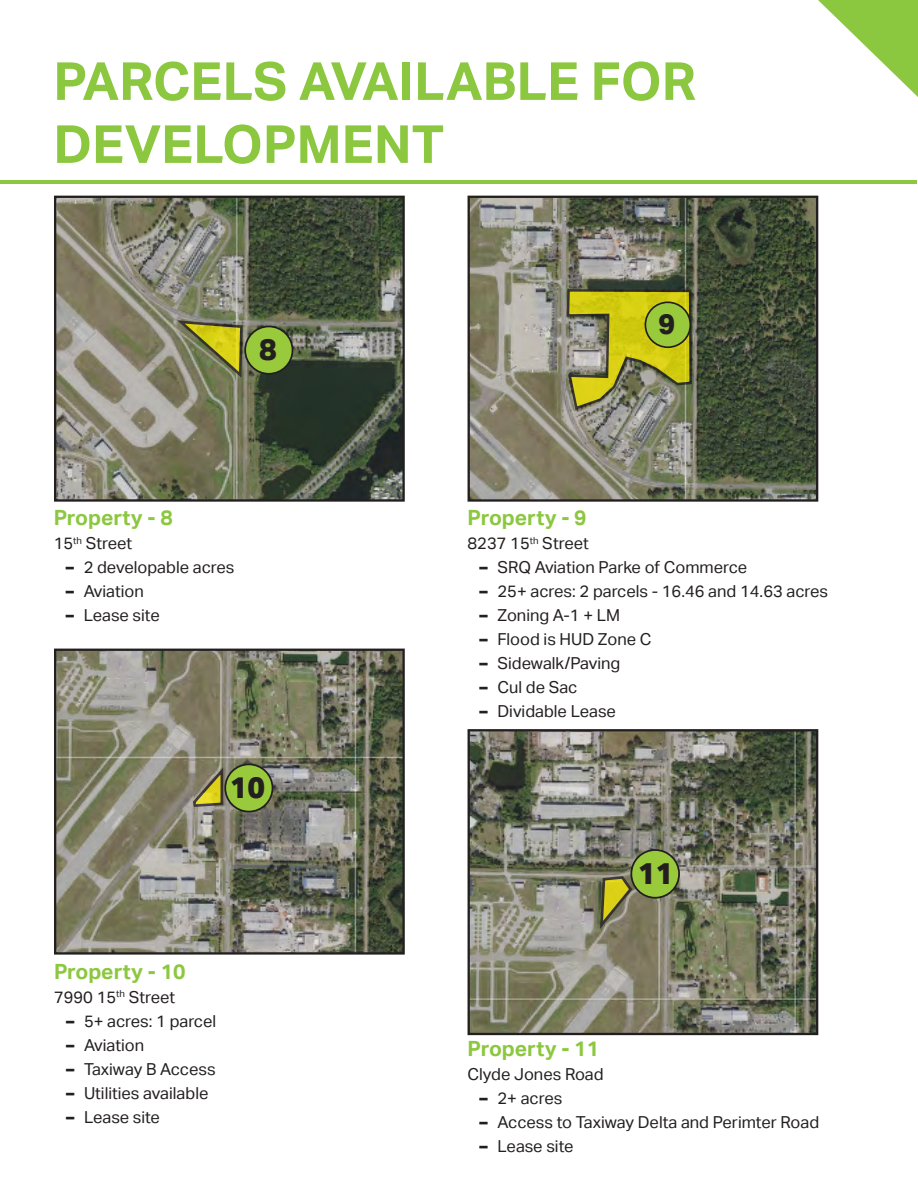
<style>
.page{position:relative;width:918px;height:1188px;background:#fff}
.page>*{position:absolute;margin:0;border:0;box-sizing:border-box;transform-origin:0 0}
.t1{font:700 52.5px/63px "AECOM Sans";color:#8cc740}
.t2{font:800 30.3px "AECOM Sans";color:#231f20}
.t3{font:800 30px "AECOM Sans";color:#231f20}
.t4{font:800 29.85px "AECOM Sans";color:#231f20}
.t5{font:800 28.5px "AECOM Sans";color:#231f20}
.t6{font:700 21px "AECOM Sans";color:#8cc740}
.t7{font:16.5px "AECOM Sans";color:#231f20}
.s1{font-weight:800}
</style>
<div class="page">
<hr style="left:1px;top:180px;width:916px;height:4px;background:#8cc740">
<img style="left:57px;top:199px;width:345px;height:300px">
<svg style="left:177px;top:320px;width:66px;height:58px;background:#929145"></svg>
<div style="left:245px;top:326px;width:48px;height:48px;background:#99ca3b;border-radius:50%"></div>
<div style="left:244px;top:326px;width:49px;height:49px;border:2px solid #231f20;border-radius:50%"></div>
<div style="left:54px;top:196px;width:351px;height:306px;border:2px solid #231f20"></div>
<img style="left:471px;top:199px;width:344px;height:300px">
<svg style="left:567px;top:289px;width:125px;height:121px;background:#a39f41"></svg>
<div style="left:645px;top:302px;width:45px;height:45px;background:#99ca3b;border-radius:50%"></div>
<div style="left:645px;top:301px;width:46px;height:47px;border:2px solid #231f20;border-radius:50%"></div>
<div style="left:468px;top:196px;width:350px;height:306px;border:2px solid #231f20"></div>
<img style="left:57px;top:652px;width:345px;height:300px">
<svg style="left:193px;top:768px;width:30px;height:39px"></svg>
<div style="left:225px;top:764px;width:48px;height:48px;background:#99ca3b;border-radius:50%"></div>
<div style="left:224px;top:763px;width:49px;height:49px;border:2px solid #231f20;border-radius:50%"></div>
<div style="left:54px;top:649px;width:351px;height:306px;border:2px solid #231f20"></div>
<img style="left:471px;top:732px;width:344px;height:300px">
<svg style="left:600px;top:876px;width:32px;height:53px;background:#938d43"></svg>
<div style="left:631px;top:850px;width:48px;height:48px;background:#99ca3b;border-radius:50%"></div>
<div style="left:630px;top:849px;width:50px;height:50px;border:2px solid #231f20;border-radius:50%"></div>
<div style="left:468px;top:729px;width:350px;height:306px;border:2px solid #231f20"></div>
<svg style="left:818px;top:0;width:100px;height:97px"></svg>
<p class="t1" style="left:53px;top:50px;width:644px">PARCELS AVAILABLE FOR<br>DEVELOPMENT</p>
<p class="t3" style="left:259px;top:330px;width:19px">8</p>
<p class="t6" style="left:54px;top:505px;width:121px">Property - 8</p>
<p class="t7" style="left:54px;top:534px;width:80px">15<sup>th</sup> Street</p>
<p class="t7" style="left:66px;top:558px;width:170px"><span class="s1">–</span> 2 developable acres</p>
<p class="t7" style="left:66px;top:582px;width:80px"><span class="s1">–</span> Aviation</p>
<p class="t7" style="left:66px;top:606px;width:96px"><span class="s1">–</span> Lease site</p>
<p class="t4" style="left:230px;top:768px;width:37px">10</p>
<p class="t6" style="left:54px;top:959px;width:133px">Property - 10</p>
<p class="t7" style="left:54px;top:987px;width:123px">7990 15<sup>th</sup> Street</p>
<p class="t7" style="left:66px;top:1011px;width:152px"><span class="s1">–</span> 5+ acres: 1 parcel</p>
<p class="t7" style="left:66px;top:1035px;width:80px"><span class="s1">–</span> Aviation</p>
<p class="t7" style="left:66px;top:1059px;width:151px"><span class="s1">–</span> Taxiway B Access</p>
<p class="t7" style="left:66px;top:1083px;width:144px"><span class="s1">–</span> Utilities available</p>
<p class="t7" style="left:66px;top:1107px;width:96px"><span class="s1">–</span> Lease site</p>
<p class="t5" style="left:659px;top:306px;width:18px">9</p>
<p class="t6" style="left:468px;top:505px;width:121px">Property - 9</p>
<p class="t7" style="left:468px;top:534px;width:123px">8237 15<sup>th</sup> Street</p>
<p class="t7" style="left:480px;top:558px;width:269px"><span class="s1">–</span> SRQ Aviation Parke of Commerce</p>
<p class="t7" style="left:480px;top:582px;width:350px"><span class="s1">–</span> 25+ acres: 2 parcels - 16.46 and 14.63 acres</p>
<p class="t7" style="left:480px;top:606px;width:142px"><span class="s1">–</span> Zoning A-1 + LM</p>
<p class="t7" style="left:480px;top:630px;width:174px"><span class="s1">–</span> Flood is HUD Zone C</p>
<p class="t7" style="left:480px;top:654px;width:142px"><span class="s1">–</span> Sidewalk/Paving</p>
<p class="t7" style="left:480px;top:678px;width:99px"><span class="s1">–</span> Cul de Sac</p>
<p class="t7" style="left:480px;top:702px;width:138px"><span class="s1">–</span> Dividable Lease</p>
<p class="t2" style="left:638px;top:853px;width:37px">11</p>
<p class="t6" style="left:468px;top:1037px;width:133px">Property - 11</p>
<p class="t7" style="left:468px;top:1065px;width:138px">Clyde Jones Road</p>
<p class="t7" style="left:480px;top:1089px;width:84px"><span class="s1">–</span> 2+ acres</p>
<p class="t7" style="left:480px;top:1113px;width:341px"><span class="s1">–</span> Access to Taxiway Delta and Perimter Road</p>
<p class="t7" style="left:480px;top:1137px;width:96px"><span class="s1">–</span> Lease site</p>
</div>
